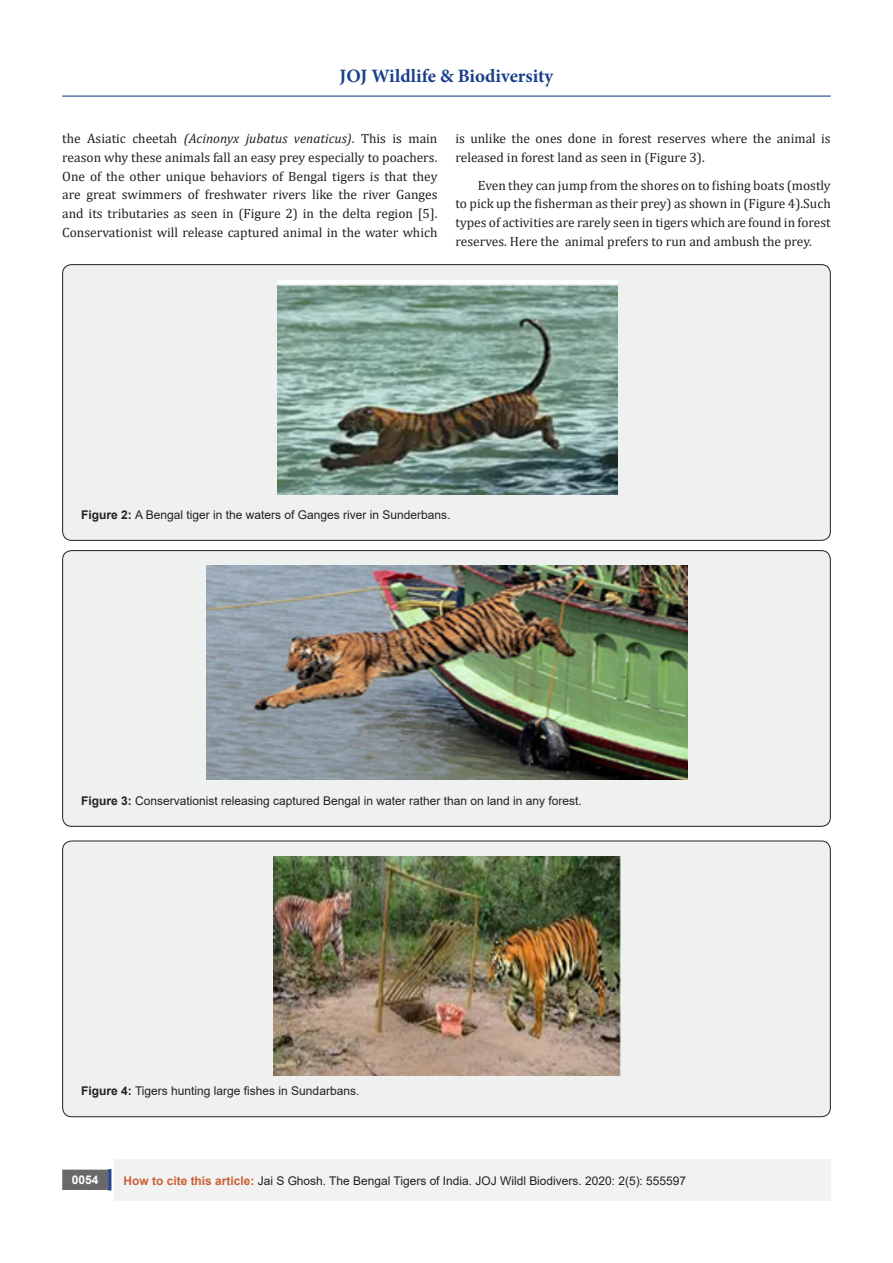
<style>
.page{position:relative;width:893px;height:1263px;background:#fff}
.page>*{position:absolute;margin:0;border:0;box-sizing:border-box;transform-origin:0 0}
.t1{font:700 18.9px "Minion Pro";color:#183f89}
.t2{font:13.5px/18.8px "Cambria";color:#231f20;text-align:justify}
.t3{font:12px "Arial";color:#231f20}
.t4{font:700 12px "Arial";color:#fff}
.s1{font-style:italic}
.s2{font-weight:700}
.s3{font-weight:700;color:#ca6036}
</style>
<div class="page">
<div style="left:108px;top:1169px;width:3px;height:21px;background:#196c90;border:2px solid #25408f"></div>
<hr style="left:62px;top:96px;width:769px;height:1px;background:#25408f">
<div style="left:115px;top:1160px;width:716px;height:41px;background:#f2f2f3"></div>
<div style="left:63px;top:1170px;width:44px;height:19px;background:#69686b"></div>
<div style="left:62px;top:1169px;width:46px;height:21px;border:2px solid #69686b"></div>
<div style="left:63px;top:265px;width:767px;height:275px;background:#eff0f0;border-radius:9px"></div>
<img style="left:277px;top:281px;width:340px;height:213px">
<div style="left:63px;top:551px;width:767px;height:275px;background:#eff0f0;border-radius:9px"></div>
<img style="left:207px;top:565px;width:481px;height:214px">
<div style="left:63px;top:841px;width:767px;height:276px;background:#eff0f0;border-radius:9px"></div>
<img style="left:274px;top:857px;width:347px;height:219px">
<h1 class="t1" style="left:340px;top:63px;width:215px">JOJ Wildlife &amp; Biodiversity</h1>
<p class="t2" style="left:62px;top:129px;width:377px">the Asiatic cheetah <span class="s1">(Acinonyx jubatus venaticus)</span>. This is main reason why these animals fall an easy prey especially to poachers.<br>One of the other unique behaviors of Bengal tigers is that they are great swimmers of freshwater rivers like the river Ganges and its tributaries as seen in (Figure 2) in the delta region [5].<br>Conservationist will release captured animal in the water which</p>
<p class="t2" style="left:455px;top:129px;width:377px">is unlike the ones done in forest reserves where the animal is released in forest land as seen in (Figure 3).</p>
<p class="t2" style="left:455px;top:175px;width:377px;text-indent:22px">Even they can jump from the shores on to fishing boats (mostly to pick up the fisherman as their prey) as shown in (Figure 4).Such types of activities are rarely seen in tigers which are found in forest reserves. Here the animal prefers to run and ambush the prey.</p>
<p class="t3" style="left:81px;top:506px;width:371px"><span class="s2">Figure 2:</span> A Bengal tiger in the waters of Ganges river in Sunderbans.</p>
<p class="t3" style="left:81px;top:792px;width:502px"><span class="s2">Figure 3:</span> Conservationist releasing captured Bengal in water rather than on land in any forest.</p>
<p class="t3" style="left:81px;top:1082px;width:280px"><span class="s2">Figure 4:</span> Tigers hunting large fishes in Sundarbans.</p>
<p class="t4" style="left:72px;top:1171px;width:28px">0054</p>
<p class="t3" style="left:124px;top:1172px;width:564px"><span class="s3">How to cite this article:</span> Jai S Ghosh. The Bengal Tigers of India. JOJ Wildl Biodivers. 2020: 2(5): 555597</p>
</div>
